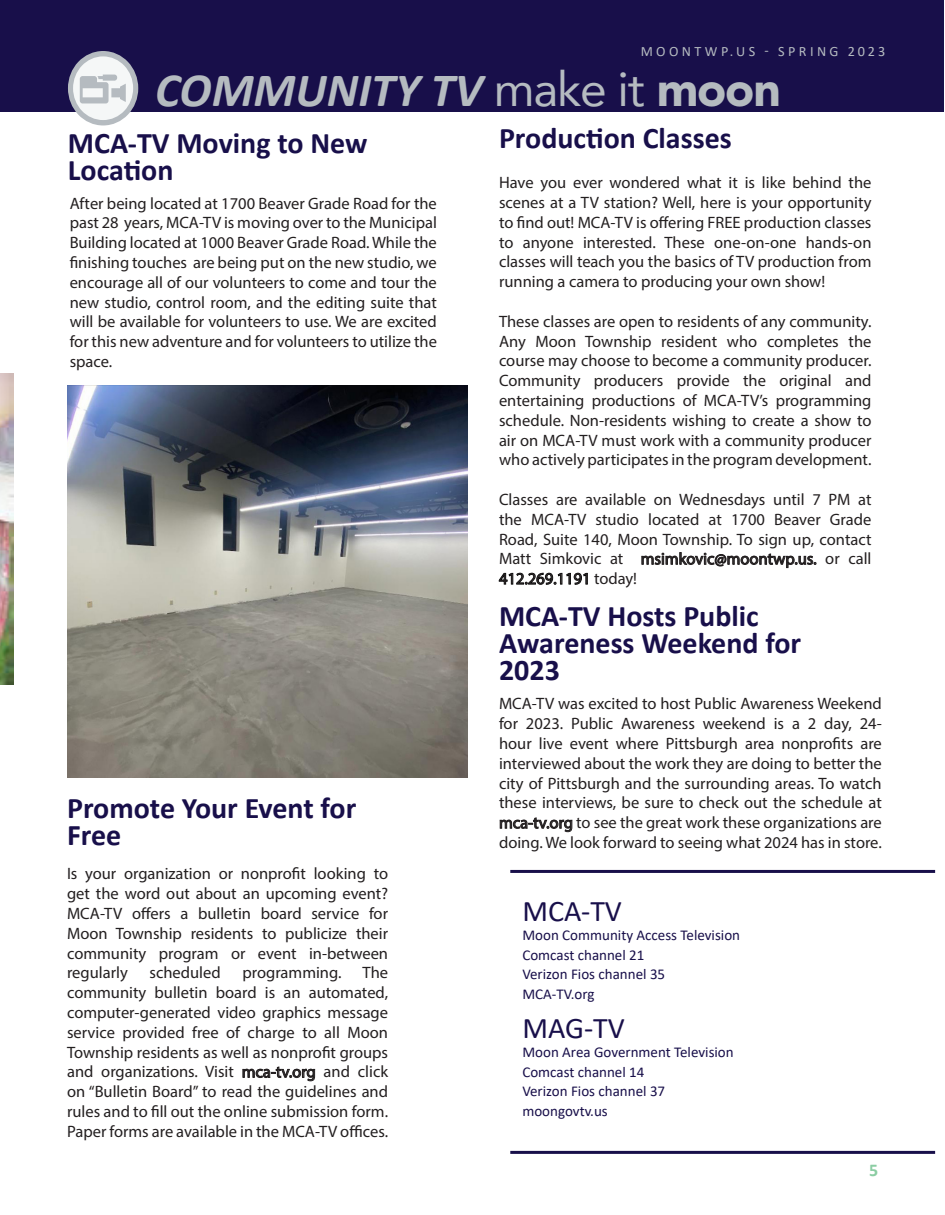
<style>
.page{position:relative;width:945px;height:1215px;background:#fff}
.page>*{position:absolute;margin:0;border:0;box-sizing:border-box;transform-origin:0 0}
.HeadlineTop{font:italic 700 48px "Calibri";color:#b5bbc0}
.headline{font:700 30px/27px "Calibri";color:#180f4a}
.BREAKOUT_BOX{font:30px "Calibri";color:#180f4a}
.t1{font:700 18px "Calibri";color:#8bcda3}
.t2{font:16.5px/19.8px "Myriad Pro";color:#231f20;text-align:justify}
.BREAKOUT_BOX-2{font:15px "Calibri";color:#180f4a}
.bredcrumbtop{font:14.25px "Calibri";letter-spacing:.24em;color:#b5bbc0}
.s1{font-family:"Avenir";font-weight:400;font-style:normal}
.s2{font-family:"Avenir";font-weight:900;font-style:normal}
.s3{color:#000}
</style>
<div class="page">
<hr style="left:510px;top:1151px;width:425px;height:3px;background:#180f4a">
<hr style="left:510px;top:870px;width:425px;height:3px;background:#180f4a">
<img style="left:67px;top:385px;width:400px;height:393px">
<div style="left:0;top:0;width:944px;height:112px;background:#180f4a"></div>
<svg style="left:68px;top:51px;width:70px;height:74px"></svg>
<img style="left:0;top:373px;width:13px;height:311px">
<p class="bredcrumbtop" style="left:641px;top:42px;width:246px">MOONTWP.US - SPRING 2023</p>
<p class="HeadlineTop" style="left:155px;top:57px;width:627px">COMMUNITY TV <span class="s1">make it</span> <span class="s2">moon</span></p>
<p class="headline" style="left:68px;top:129px;width:301px">MCA-TV Moving to New<br>Location</p>
<p class="t2" style="left:70px;top:193px;width:369px">After being located at 1700 Beaver Grade Road for the past 28 years, MCA-TV is moving over to the Municipal Building located at 1000 Beaver Grade Road. While the finishing touches are being put on the new studio, we encourage all of our volunteers to come and tour the new studio, control room, and the editing suite that will be available for volunteers to use. We are excited for this new adventure and for volunteers to utilize the space.</p>
<p class="headline" style="left:67px;top:794px;width:291px">Promote Your Event for<br>Free</p>
<p class="t2" style="left:67px;top:864px;width:323px">Is your organization or nonprofit looking to get the word out about an upcoming event?<br>MCA-TV offers a bulletin board service for Moon Township residents to publicize their community program or event in-between regularly</p>
<p class="t2" style="left:67px;top:963px;width:323px;text-indent:296px">The community bulletin board is an automated, computer-generated video graphics message service provided free of charge to all Moon Township residents as well as nonprofit groups and organizations. Visit mca-tv.org and click on “Bulletin Board” to read the guidelines and rules and to fill out the online submission form.<br>Paper forms are available in the MCA-TV offices.</p>
<p class="t2" style="left:150px;top:963px;width:73px">scheduled</p>
<p class="t2" style="left:243px;top:963px;width:101px">programming.</p>
<p class="headline" style="left:499px;top:124px;width:234px">Production Classes</p>
<p class="t2" style="left:499px;top:172px;width:374px">Have you ever wondered what it is like behind the scenes at a TV station? Well, here is your opportunity to find out! MCA-TV is offering FREE production classes to anyone interested. These one-on-one hands-on classes will teach you the basics of TV production from running a camera to producing your own show!</p>
<p class="t2" style="left:499px;top:311px;width:374px">These classes are open to residents of any community.<br>Any Moon Township resident who completes the course may choose to become a community producer.<br>Community producers provide the original and entertaining productions of MCA-TV’s programming schedule. Non-residents wishing to create a show to air on MCA-TV must work with a community producer who actively participates in the program development.</p>
<p class="t2" style="left:499px;top:489px;width:374px">Classes are available on Wednesdays until 7 PM at the MCA-TV studio located at 1700 Beaver Grade Road, Suite 140, Moon Township. To sign up, contact Matt Simkovic at msimkovic@moontwp.us. or call <span class="s3">412.269.1191</span> today!</p>
<p class="headline" style="left:499px;top:602px;width:304px">MCA-TV Hosts Public<br>Awareness Weekend for<br>2023</p>
<p class="t2" style="left:499px;top:694px;width:384px">MCA-TV was excited to host Public Awareness Weekend for 2023. Public Awareness weekend is a 2 day, 24- hour live event where Pittsburgh area nonprofits are interviewed about the work they are doing to better the city of Pittsburgh and the surrounding areas. To watch these interviews, be sure to check out the schedule at mca-tv.org to see the great work these organizations are doing. We look forward to seeing what 2024 has in store.</p>
<p class="BREAKOUT_BOX" style="left:522px;top:890px;width:101px">MCA-TV</p>
<p class="BREAKOUT_BOX-2" style="left:522px;top:925px;width:219px">Moon Community Access Television</p>
<p class="BREAKOUT_BOX-2" style="left:522px;top:945px;width:124px">Comcast channel 21</p>
<p class="BREAKOUT_BOX-2" style="left:522px;top:964px;width:144px">Verizon Fios channel 35</p>
<p class="BREAKOUT_BOX-2" style="left:522px;top:984px;width:74px">MCA-TV.org</p>
<p class="BREAKOUT_BOX" style="left:522px;top:1007px;width:104px">MAG-TV</p>
<p class="BREAKOUT_BOX-2" style="left:522px;top:1042px;width:213px">Moon Area Government Television</p>
<p class="BREAKOUT_BOX-2" style="left:522px;top:1062px;width:124px">Comcast channel 14</p>
<p class="BREAKOUT_BOX-2" style="left:522px;top:1081px;width:144px">Verizon Fios channel 37</p>
<p class="BREAKOUT_BOX-2" style="left:522px;top:1101px;width:87px">moongovtv.us</p>
<p class="t1" style="left:869px;top:1157px;width:11px">5</p>
</div>
